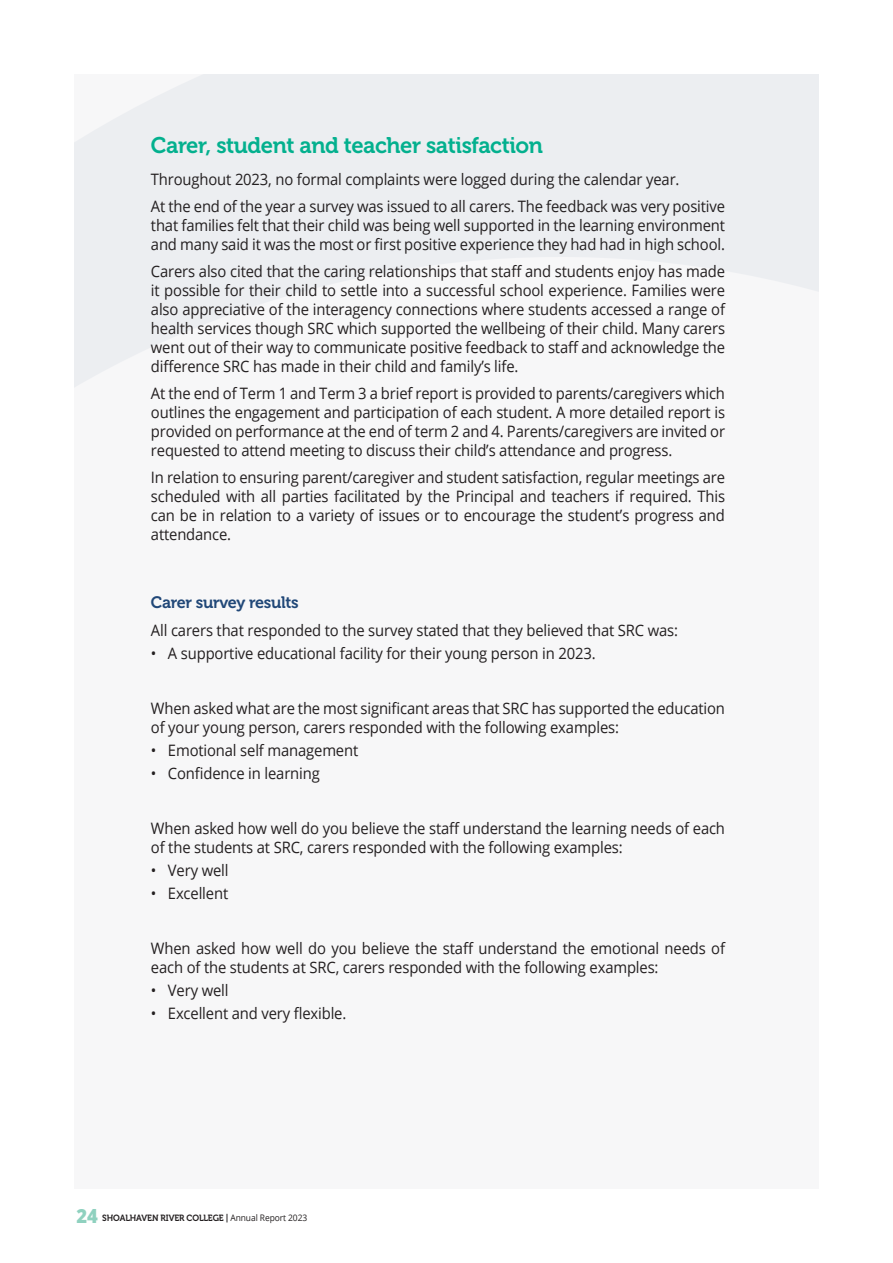
<style>
.page{position:relative;width:893px;height:1263px;background:#fff}
.page>*{position:absolute;margin:0;border:0;box-sizing:border-box;transform-origin:0 0}
.Heading{font:22.5px "Museo 700";letter-spacing:-.02em;color:#03b08e}
.Sub_Heading{font:16.5px "Museo 700";letter-spacing:-.02em;color:#214878}
.Body_Text{font:15.75px/18.9px "Open Sans";letter-spacing:-.01em;color:#231f20;text-align:justify;scale:.94 1}
.t1{font:9px "Museo 700";letter-spacing:-.01em;color:#231f20;scale:.94 1}
.s1{font-family:"Open Sans";font-weight:800;font-size:19.5px;color:#8fd1bf}
.s2{font-family:"Open Sans"}
</style>
<div class="page">
<div style="left:74px;top:74px;width:745px;height:1114px;background:#f7f7f8"></div>
<svg style="left:74px;top:74px;width:745px;height:313px;fill:#eceef1"></svg>
<p class="Heading" style="left:151px;top:133px;width:394px">Carer, student and teacher satisfaction</p>
<p class="Body_Text" style="left:151px;top:169px;width:564px">Throughout 2023, no formal complaints were logged during the calendar year.</p>
<p class="Body_Text" style="left:151px;top:196px;width:612px">At the end of the year a survey was issued to all carers. The feedback was very positive that families felt that their child was being well supported in the learning environment and many said it was the most or first positive experience they had had in high school.</p>
<p class="Body_Text" style="left:151px;top:262px;width:612px">Carers also cited that the caring relationships that staff and students enjoy has made it possible for their child to settle into a successful school experience. Families were also appreciative of the interagency connections where students accessed a range of health services though SRC which supported the wellbeing of their child. Many carers went out of their way to communicate positive feedback to staff and acknowledge the difference SRC has made in their child and family’s life.</p>
<p class="Body_Text" style="left:151px;top:384px;width:612px">At the end of Term 1 and Term 3 a brief report is provided to parents/caregivers which outlines the engagement and participation of each student. A more detailed report is provided on performance at the end of term 2 and 4. Parents/caregivers are invited or requested to attend meeting to discuss their child’s attendance and progress.</p>
<p class="Body_Text" style="left:151px;top:468px;width:612px">In relation to ensuring parent/caregiver and student satisfaction, regular meetings are scheduled with all parties facilitated by the Principal and teachers if required. This can be in relation to a variety of issues or to encourage the student’s progress and attendance.</p>
<p class="Sub_Heading" style="left:151px;top:593px;width:149px">Carer survey results</p>
<p class="Body_Text" style="left:151px;top:620px;width:562px">All carers that responded to the survey stated that they believed that SRC was:</p>
<p class="Body_Text" style="left:151px;top:643px;width:475px">• A supportive educational facility for their young person in 2023.</p>
<p class="Body_Text" style="left:151px;top:698px;width:612px">When asked what are the most significant areas that SRC has supported the education of your young person, carers responded with the following examples:</p>
<p class="Body_Text" style="left:151px;top:740px;width:222px">• Emotional self management</p>
<p class="Body_Text" style="left:151px;top:763px;width:181px">• Confidence in learning</p>
<p class="Body_Text" style="left:151px;top:818px;width:612px">When asked how well do you believe the staff understand the learning needs of each of the students at SRC, carers responded with the following examples:</p>
<p class="Body_Text" style="left:151px;top:860px;width:84px">• Very well</p>
<p class="Body_Text" style="left:151px;top:883px;width:84px">• Excellent</p>
<p class="Body_Text" style="left:151px;top:938px;width:612px">When asked how well do you believe the staff understand the emotional needs of each of the students at SRC, carers responded with the following examples:</p>
<p class="Body_Text" style="left:151px;top:980px;width:84px">• Very well</p>
<p class="Body_Text" style="left:151px;top:1003px;width:209px">• Excellent and very flexible.</p>
<p class="t1" style="left:77px;top:1213px;width:247px"><span class="s1">24</span> SHOALHAVEN RIVER COLLEGE | <span class="s2">Annual Report 2023</span></p>
</div>
